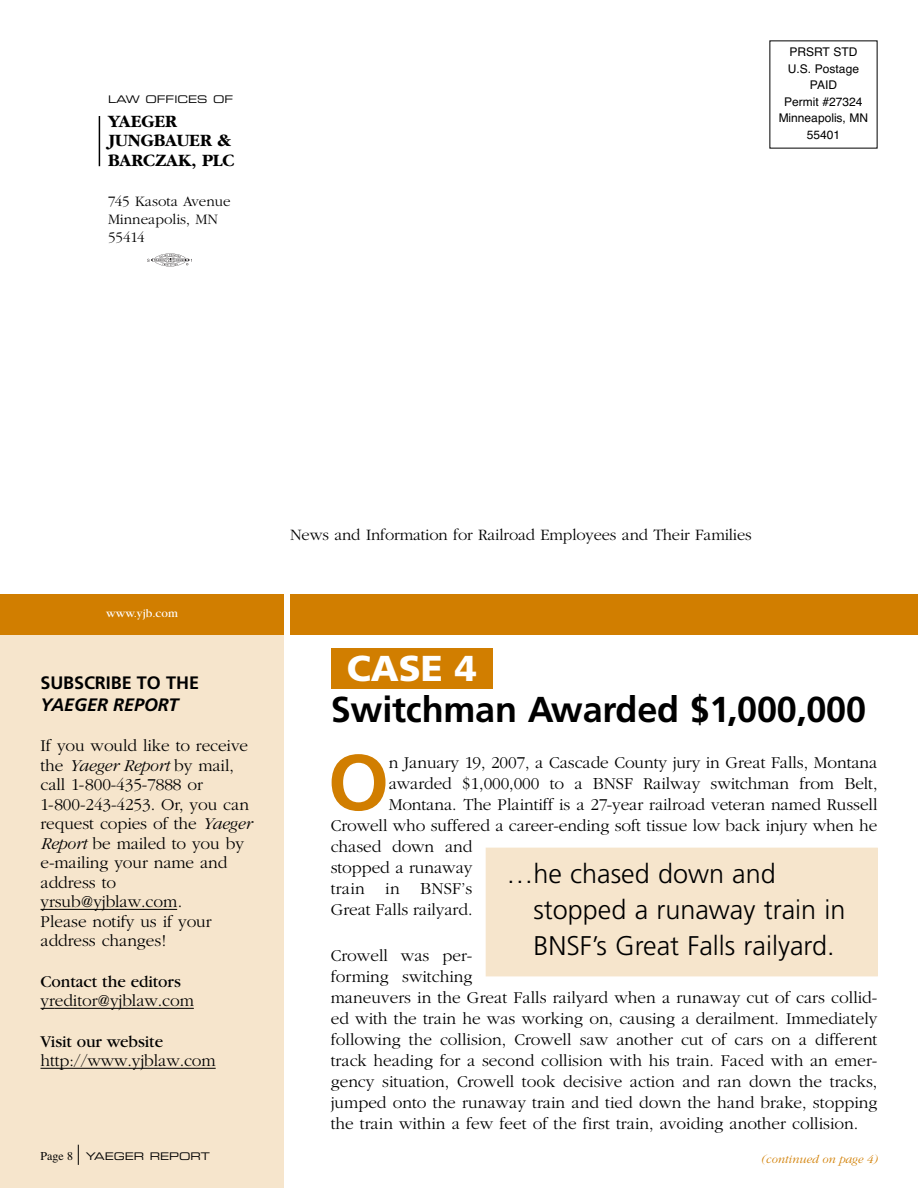
<style>
.page{position:relative;width:918px;height:1188px;background:#fff}
.page>*{position:absolute;margin:0;border:0;box-sizing:border-box;transform-origin:0 0}
.t1{font:700 78.75px "Frutiger";color:#d17e00}
.t2{font:700 36px "Frutiger";letter-spacing:-.005em;color:#000}
.t3{font:900 36px "Frutiger";color:#fff}
.t4{font:300 27px/36px "Frutiger";color:#000}
.t5{font:700 18px/19.5px "Garamond";color:#000}
.t6{font:700 18px "Frutiger";letter-spacing:-.005em;color:#000}
.t7{font:italic 700 18px "Frutiger";letter-spacing:-.005em;color:#000}
.t8{font:300 17.25px/19.5px "Garamond";color:#000}
.t9{font:17.25px "Garamond";letter-spacing:-.005em;color:#000}
.t10{font:300 16.5px "Garamond";letter-spacing:-.01em;color:#000}
.t11{font:300 15px/18px "Garamond";color:#000}
.t12{font:12px/16.5px "Helvetica";color:#000;text-align:center}
.t13{font:italic 300 12px "Garamond";color:#d17e00}
.t14{font:12px "Garamond";color:#fff}
.t15{font:10.5px "Eurostile Extended Two";color:#000}
.s1{font-style:italic}
.s2{font-family:"Times";font-size:12px}
</style>
<div class="page">
<div style="left:0;top:634px;width:284px;height:554px;background:#f6e5cc"></div>
<div style="left:290px;top:594px;width:628px;height:40px;background:#d17e00"></div>
<div style="left:0;top:594px;width:284px;height:40px;background:#d17e00"></div>
<hr style="left:40px;top:909px;width:123px;height:1px;background:#000">
<svg style="left:163px;top:909px;width:14px;height:1px"></svg>
<svg style="left:40px;top:1008px;width:15px;height:1px"></svg>
<hr style="left:55px;top:1008px;width:139px;height:1px;background:#000">
<hr style="left:40px;top:1068px;width:176px;height:1px;background:#000">
<svg style="left:78px;top:1145px;width:1px;height:20px"></svg>
<svg style="left:147px;top:253px;width:45px;height:13px"></svg>
<hr style="left:99px;top:116px;width:1px;height:50px;background:#000">
<div style="left:486px;top:848px;width:391px;height:128px;background:#f6e5cc"></div>
<div style="left:331px;top:648px;width:162px;height:40px;background:#d17e00"></div>
<p class="t15" style="left:108px;top:95px;width:127px">LAW OFFICES OF</p>
<p class="t5" style="left:108px;top:113px;width:128px">YAEGER<br>JUNGBAUER &amp;<br>BARCZAK, PLC</p>
<p class="t11" style="left:108px;top:193px;width:124px">745 Kasota Avenue<br>Minneapolis, MN<br>55414</p>
<p class="t12" style="left:779px;top:45px;width:91px">PRSRT STD<br>U.S. Postage<br>PAID<br>Permit #27324<br>Minneapolis, MN<br>55401</p>
<p class="t14" style="left:106px;top:609px;width:73px">www.yjb.com</p>
<p class="t6" style="left:40px;top:675px;width:160px">SUBSCRIBE TO THE</p>
<p class="t7" style="left:40px;top:698px;width:140px">YAEGER REPORT</p>
<p class="t8" style="left:40px;top:738px;width:212px">If you would like to receive the <span class="s1">Yaeger Report</span> by mail, call 1-800-435-7888 or<br>1-800-243-4253. Or, you can request copies of the <span class="s1">Yaeger<br>Report</span> be mailed to you by e-mailing your name and address to yrsub@yjblaw.com.<br>Please notify us if your address changes!</p>
<p class="t9" style="left:40px;top:975px;width:142px">Contact the editors</p>
<p class="t8" style="left:40px;top:993px;width:155px">yreditor@yjblaw.com</p>
<p class="t9" style="left:40px;top:1035px;width:124px">Visit our website</p>
<p class="t8" style="left:40px;top:1052px;width:177px">http://www.yjblaw.com</p>
<p class="t15" style="left:40px;top:1153px;width:171px"><span class="s2">Page 8</span> YAEGER REPORT</p>
<p class="t10" style="left:290px;top:528px;width:463px">News and Information for Railroad Employees and Their Families</p>
<h2 class="t3" style="left:347px;top:654px;width:132px">CASE 4</h2>
<h2 class="t2" style="left:331px;top:695px;width:537px">Switchman Awarded $1,000,000</h2>
<h1 class="t1" style="left:328px;top:751px;width:63px">O</h1>
<p class="t8" style="left:389px;top:754px;width:490px">n January 19, 2007, a Cascade County jury in Great Falls, Montana</p>
<p class="t8" style="left:389px;top:775px;width:490px">awarded $1,000,000 to a BNSF Railway switchman from Belt,</p>
<p class="t8" style="left:389px;top:796px;width:490px">Montana. The Plaintiff is a 27-year railroad veteran named Russell</p>
<p class="t8" style="left:331px;top:817px;width:548px">Crowell who suffered a career-ending soft tissue low back injury when he</p>
<p class="t8" style="left:331px;top:838px;width:143px">chased down and</p>
<p class="t8" style="left:331px;top:859px;width:143px">stopped a runaway</p>
<p class="t8" style="left:331px;top:880px;width:143px">train in BNSF’s</p>
<p class="t8" style="left:331px;top:901px;width:143px">Great Falls railyard.</p>
<p class="t8" style="left:331px;top:946px;width:548px;line-height:21px">Crowell was per-<br>forming switching<br>maneuvers in the Great Falls railyard when a runaway cut of cars collid&shy;ed with the train he was working on, causing a derailment. Immediately following the collision, Crowell saw another cut of cars on a different track heading for a second collision with his train. Faced with an emer&shy;gency situation, Crowell took decisive action and ran down the tracks, jumped onto the runaway train and tied down the hand brake, stopping the train within a few feet of the first train, avoiding another collision.</p>
<h3 class="t4" style="left:533px;top:858px;width:314px;text-indent:-27px">…he chased down and stopped a runaway train in<br>BNSF’s Great Falls railyard.</h3>
<p class="t13" style="left:761px;top:1154px;width:118px">(continued on page 4)</p>
</div>
